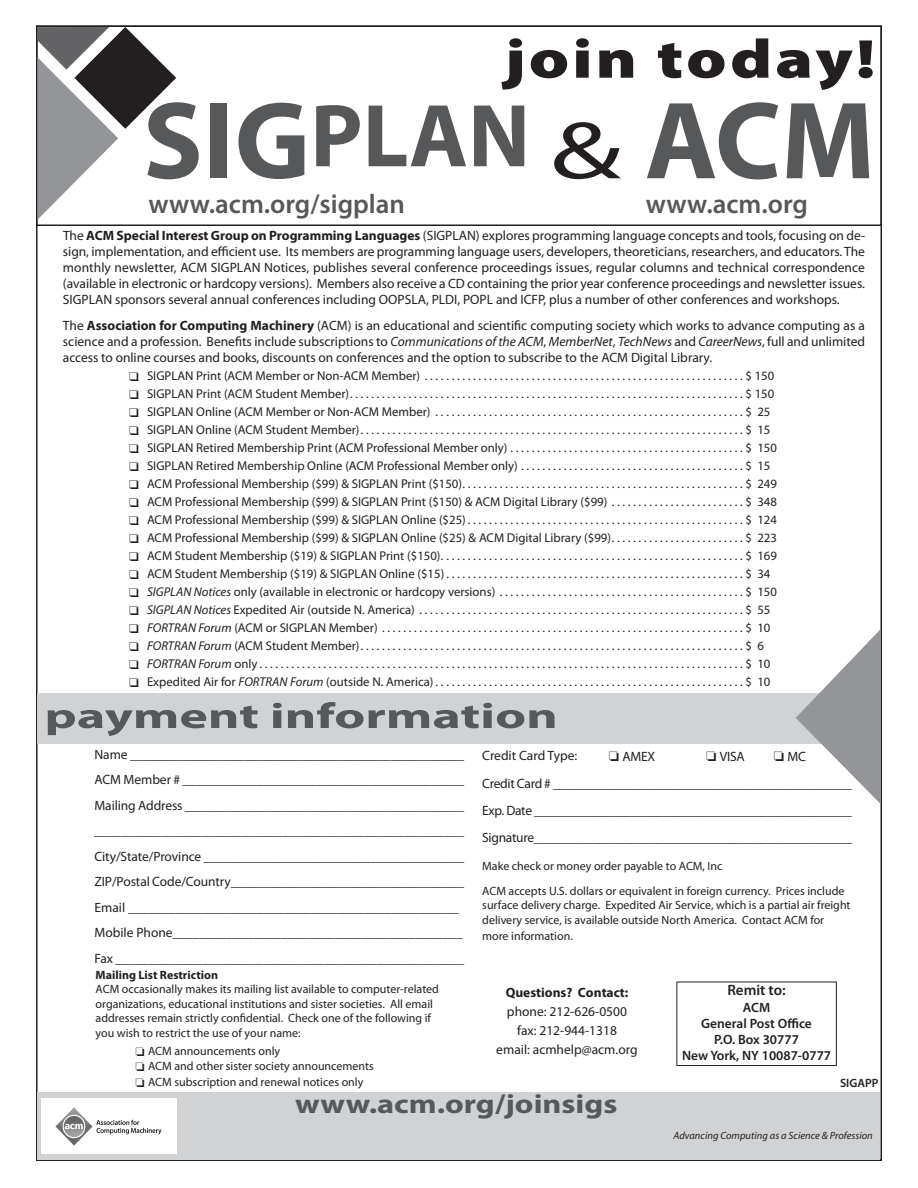
<style>
.page{position:relative;width:918px;height:1188px;background:#fff}
.page>*{position:absolute;margin:0;border:0;box-sizing:border-box;transform-origin:0 0}
.t1{font:700 111px "Myriad Pro";color:#57585a}
.t2{font:900 55.2px "Myriad Pro";letter-spacing:.045em;color:#231f20;scale:1.25 1}
.t3{font:700 36px "Myriad Pro";color:#57585a;scale:1.5 1}
.t4{font:600 27px "Myriad Pro";color:#57585a}
.t5{font:700 27px "Myriad Pro";color:#57585a;scale:1.2 1}
.t6{font:600 15px "Myriad Pro";color:#231f20}
.t7{font:13.5px/25.5px "Myriad Pro";color:#231f20;text-align:justify}
.t8{font:13.5px/27px "Myriad Pro";letter-spacing:-.02em;color:#231f20}
.t9{font:600 13.5px/16.2px "Myriad Pro";color:#231f20;text-align:center}
.t10{font:700 13.5px "Myriad Pro";color:#231f20}
.t11{font:12.75px "Myriad Pro";color:#231f20}
.t12{font:12px/14.4px "Myriad Pro";color:#231f20}
.t13{font:700 12px "Myriad Pro";color:#231f20}
.t14{font:600 12px "Myriad Pro";color:#231f20}
.t15{font:italic 10.5px "Myriad Pro";color:#231f20}
.s1{font-size:90px}
.s2{font-weight:400;font-size:81.9px;color:#231f20}
.s3{font-weight:700}
.s4{font-style:italic}
</style>
<div class="page">
<div style="left:38px;top:1092px;width:842px;height:68px;background:#d1d2d4"></div>
<div style="left:36px;top:26px;width:846px;height:200px;border:2px solid #231f20"></div>
<svg style="left:37px;top:27px;width:139px;height:193px"></svg>
<div style="left:38px;top:693px;width:842px;height:51px;background:#d1d2d4"></div>
<svg style="left:796px;top:629px;width:85px;height:175px"></svg>
<div style="left:676px;top:982px;width:161px;height:84px;border:1px solid #231f20"></div>
<img style="left:42px;top:1098px;width:135px;height:56px">
<h2 class="t2" style="left:504px;top:38px;width:299px">join today!</h2>
<h1 class="t1" style="left:143px;top:99px;width:733px">SIG<span class="s1">PLAN</span> <span class="s2">&amp;</span> ACM</h1>
<h3 class="t4" style="left:148px;top:194px;width:258px">www.acm.org/sigplan</h3>
<h3 class="t4" style="left:646px;top:194px;width:163px">www.acm.org</h3>
<p class="t7" style="left:63px;top:228px;width:804px;line-height:16.2px">The <span class="s3">ACM Special Interest Group on Programming Languages</span> (SIGPLAN) explores programming language concepts and tools, focusing on de&shy;sign, implementation, and efficient use. Its members are programming language users, developers, theoreticians, researchers, and educators. The monthly newsletter, ACM SIGPLAN Notices, publishes several conference proceedings issues, regular columns and technical correspondence (available in electronic or hardcopy versions). Members also receive a CD containing the prior year conference proceedings and newsletter issues.<br>SIGPLAN sponsors several annual conferences including OOPSLA, PLDI, POPL and ICFP, plus a number of other conferences and workshops.</p>
<p class="t7" style="left:63px;top:318px;width:804px;line-height:16.2px">The <span class="s3">Association for Computing Machinery</span> (ACM) is an educational and scientific computing society which works to advance computing as a science and a profession. Benefits include subscriptions to <span class="s4">Communications of the ACM</span>, <span class="s4">MemberNet</span>, <span class="s4">TechNews</span> and <span class="s4">CareerNews</span>, full and unlimited access to online courses and books, discounts on conferences and the option to subscribe to the ACM Digital Library.</p>
<p class="t11" style="left:129px;top:371px;width:647px">❑ SIGPLAN Print (ACM Member or Non-ACM Member) . . . . . . . . . . . . . . . . . . . . . . . . . . . . . . . . . . . . . . . . . . . . . . . . . . . . . . . . . . . . $ 150</p>
<p class="t11" style="left:129px;top:389px;width:647px">❑ SIGPLAN Print (ACM Student Member). . . . . . . . . . . . . . . . . . . . . . . . . . . . . . . . . . . . . . . . . . . . . . . . . . . . . . . . . . . . . . . . . . . . . . . . . . $ 150</p>
<p class="t11" style="left:129px;top:407px;width:643px">❑ SIGPLAN Online (ACM Member or Non-ACM Member) . . . . . . . . . . . . . . . . . . . . . . . . . . . . . . . . . . . . . . . . . . . . . . . . . . . . . . . . . . $ 25</p>
<p class="t11" style="left:129px;top:425px;width:643px">❑ SIGPLAN Online (ACM Student Member). . . . . . . . . . . . . . . . . . . . . . . . . . . . . . . . . . . . . . . . . . . . . . . . . . . . . . . . . . . . . . . . . . . . . . . . $ 15</p>
<p class="t11" style="left:129px;top:443px;width:650px">❑ SIGPLAN Retired Membership Print (ACM Professional Member only) . . . . . . . . . . . . . . . . . . . . . . . . . . . . . . . . . . . . . . . . . . . . $ 150</p>
<p class="t11" style="left:129px;top:461px;width:643px">❑ SIGPLAN Retired Membership Online (ACM Professional Member only) . . . . . . . . . . . . . . . . . . . . . . . . . . . . . . . . . . . . . . . . . . $ 15</p>
<p class="t11" style="left:129px;top:479px;width:650px">❑ ACM Professional Membership ($99) &amp; SIGPLAN Print ($150). . . . . . . . . . . . . . . . . . . . . . . . . . . . . . . . . . . . . . . . . . . . . . . . . . . . . $ 249</p>
<p class="t11" style="left:129px;top:497px;width:650px">❑ ACM Professional Membership ($99) &amp; SIGPLAN Print ($150) &amp; ACM Digital Library ($99) . . . . . . . . . . . . . . . . . . . . . . . . . $ 348</p>
<p class="t11" style="left:129px;top:515px;width:650px">❑ ACM Professional Membership ($99) &amp; SIGPLAN Online ($25) . . . . . . . . . . . . . . . . . . . . . . . . . . . . . . . . . . . . . . . . . . . . . . . . . . . . $ 124</p>
<p class="t11" style="left:129px;top:533px;width:650px">❑ ACM Professional Membership ($99) &amp; SIGPLAN Online ($25) &amp; ACM Digital Library ($99). . . . . . . . . . . . . . . . . . . . . . . . . $ 223</p>
<p class="t11" style="left:129px;top:551px;width:650px">❑ ACM Student Membership ($19) &amp; SIGPLAN Print ($150). . . . . . . . . . . . . . . . . . . . . . . . . . . . . . . . . . . . . . . . . . . . . . . . . . . . . . . . . $ 169</p>
<p class="t11" style="left:129px;top:569px;width:643px">❑ ACM Student Membership ($19) &amp; SIGPLAN Online ($15) . . . . . . . . . . . . . . . . . . . . . . . . . . . . . . . . . . . . . . . . . . . . . . . . . . . . . . . . $ 34</p>
<p class="t11" style="left:129px;top:587px;width:650px">❑ <span class="s4">SIGPLAN Notices</span> only (available in electronic or hardcopy versions) . . . . . . . . . . . . . . . . . . . . . . . . . . . . . . . . . . . . . . . . . . . . . . $ 150</p>
<p class="t11" style="left:129px;top:605px;width:643px">❑ <span class="s4">SIGPLAN Notices</span> Expedited Air (outside N. America) . . . . . . . . . . . . . . . . . . . . . . . . . . . . . . . . . . . . . . . . . . . . . . . . . . . . . . . . . . . . . $ 55</p>
<p class="t11" style="left:129px;top:623px;width:643px">❑ <span class="s4">FORTRAN Forum</span> (ACM or SIGPLAN Member) . . . . . . . . . . . . . . . . . . . . . . . . . . . . . . . . . . . . . . . . . . . . . . . . . . . . . . . . . . . . . . . . . . . . $ 10</p>
<p class="t11" style="left:129px;top:641px;width:636px">❑ <span class="s4">FORTRAN Forum</span> (ACM Student Member). . . . . . . . . . . . . . . . . . . . . . . . . . . . . . . . . . . . . . . . . . . . . . . . . . . . . . . . . . . . . . . . . . . . . . . . $ 6</p>
<p class="t11" style="left:129px;top:659px;width:643px">❑ <span class="s4">FORTRAN Forum</span> only . . . . . . . . . . . . . . . . . . . . . . . . . . . . . . . . . . . . . . . . . . . . . . . . . . . . . . . . . . . . . . . . . . . . . . . . . . . . . . . . . . . . . . . . . . . $ 10</p>
<p class="t11" style="left:129px;top:677px;width:643px">❑ Expedited Air for <span class="s4">FORTRAN Forum</span> (outside N. America) . . . . . . . . . . . . . . . . . . . . . . . . . . . . . . . . . . . . . . . . . . . . . . . . . . . . . . . . . . $ 10</p>
<h3 class="t3" style="left:45px;top:702px;width:344px">payment information</h3>
<p class="t7" style="left:94px;top:742px;width:371px;text-align:left">Name __________________________________________________ ACM Member # __________________________________________ Mailing Address __________________________________________ _______________________________________________________ City/State/Province _______________________________________ ZIP/Postal Code/Country___________________________________ Email _________________________________________________ Mobile Phone___________________________________________ Fax ____________________________________________________</p>
<p class="t7" style="left:482px;top:743px;width:97px">Credit Card Type:</p>
<p class="t7" style="left:609px;top:744px;width:48px">❏ AMEX</p>
<p class="t7" style="left:706px;top:744px;width:40px">❏ VISA</p>
<p class="t8" style="left:482px;top:744px;width:371px;text-indent:292px">❏ MC<br>Credit Card # ______________________________________________ Exp. Date _________________________________________________ Signature_________________________________________________</p>
<p class="t12" style="left:482px;top:855px;width:364px;line-height:24.9px">Make check or money order payable to ACM, Inc<br>ACM accepts U.S. dollars or equivalent in foreign currency. Prices include</p>
<p class="t12" style="left:482px;top:899px;width:370px">surface delivery charge. Expedited Air Service, which is a partial air freight delivery service, is available outside North America. Contact ACM for</p>
<p class="t12" style="left:482px;top:930px;width:92px">more information.</p>
<p class="t13" style="left:96px;top:970px;width:124px">Mailing List Restriction</p>
<p class="t12" style="left:96px;top:983px;width:345px">ACM occasionally makes its mailing list available to computer-related organizations, educational institutions and sister societies. All email addresses remain strictly confidential. Check one of the following if you wish to restrict the use of your name:</p>
<p class="t12" style="left:136px;top:1044px;width:240px;line-height:15.3px">❏ ACM announcements only<br>❏ ACM and other sister society announcements ❏ ACM subscription and renewal notices only</p>
<p class="t10" style="left:506px;top:987px;width:124px">Questions? Contact:</p>
<p class="t7" style="left:496px;top:1002px;width:143px;line-height:18.9px;text-align:center">phone: 212-626-0500 fax: 212-944-1318<br>email: acmhelp@acm.org</p>
<h3 class="t5" style="left:295px;top:1094px;width:270px">www.acm.org/joinsigs</h3>
<p class="t6" style="left:727px;top:984px;width:60px">Remit to:</p>
<p class="t9" style="left:682px;top:1000px;width:151px">ACM<br>General Post Office<br>P.O. Box 30777<br>New York, NY 10087-0777</p>
<p class="t14" style="left:840px;top:1078px;width:40px">SIGAPP</p>
<p class="t15" style="left:674px;top:1131px;width:201px">Advancing Computing as a Science &amp; Profession</p>
</div>
